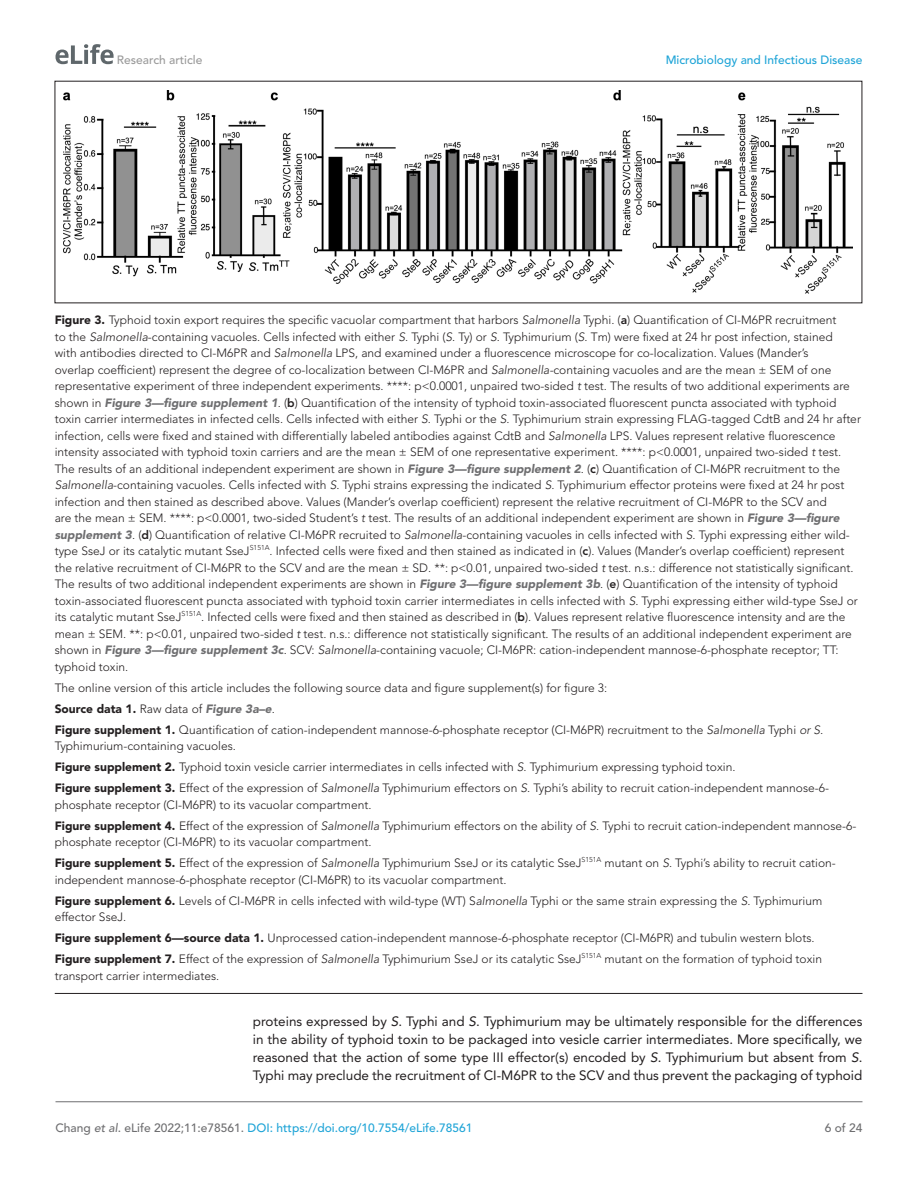
<style>
.page{position:relative;width:918px;height:1188px;background:#fff}
.page>*{position:absolute;margin:0;border:0;box-sizing:border-box;transform-origin:0 0}
.t1{font:13.5px/18px "Avenir LT Std";color:#231f20;text-align:justify}
.t2{font:300 12px/16.5px "Avenir LT Std";color:#231f20}
.t3{font:500 12px "Avenir LT Std";color:#1ea4d7}
.t4{font:500 12px "Avenir LT Std";color:#9a9a9a}
.t5{font:500 12px "Avenir LT Std";color:#6e6e70}
.s1{font-weight:900}
.s2{font-style:italic}
.s3{font-weight:800}
.s4{font-weight:900;font-style:italic;color:#6e6e70}
.s5{color:#6e6e70}
.s6{font-style:italic;color:#6e6e70}
</style>
<div class="page">
<svg style="left:56px;top:44px;width:58px;height:20px"></svg>
<hr style="left:56px;top:1101px;width:806px;height:1px;background:#6e6e70">
<hr style="left:55px;top:993px;width:807px;height:1px;background:#231f20">
<img style="left:64px;top:90px;width:789px;height:204px">
<p class="t4" style="left:117px;top:53px;width:87px">Research article</p>
<p class="t3" style="left:666px;top:53px;width:198px">Microbiology and Infectious Disease</p>
<p class="t2" style="left:55px;top:312px;width:808px"><span class="s1">Figure 3.</span> Typhoid toxin export requires the specific vacuolar compartment that harbors <span class="s2">Salmonella</span> Typhi. (<span class="s3">a</span>) Quantification of CI-M6PR recruitment<br>to the <span class="s2">Salmonella</span>-containing vacuoles. Cells infected with either <span class="s2">S</span>. Typhi (<span class="s2">S</span>. Ty) or <span class="s2">S</span>. Typhimurium (<span class="s2">S</span>. Tm) were fixed at 24 hr post infection, stained<br>with antibodies directed to CI-M6PR and <span class="s2">Salmonella</span> LPS, and examined under a fluorescence microscope for co-localization. Values (Mander’s<br>overlap coefficient) represent the degree of co-localization between CI-M6PR and <span class="s2">Salmonella-</span>containing vacuoles and are the mean ± SEM of one representative experiment of three independent experiments. ****: p&lt;0.0001, unpaired two-sided <span class="s2">t</span> test. The results of two additional experiments are shown in <span class="s4">Figure 3—figure supplement 1</span>. (<span class="s3">b</span>) Quantification of the intensity of typhoid toxin-associated fluorescent puncta associated with typhoid toxin carrier intermediates in infected cells. Cells infected with either <span class="s2">S</span>. Typhi or the <span class="s2">S</span>. Typhimurium strain expressing FLAG-tagged CdtB and 24 hr after infection, cells were fixed and stained with differentially labeled antibodies against CdtB and <span class="s2">Salmonella</span> LPS. Values represent relative fluorescence intensity associated with typhoid toxin carriers and are the mean ± SEM of one representative experiment. ****: p&lt;0.0001, unpaired two-sided <span class="s2">t</span> test.<br>The results of an additional independent experiment are shown in <span class="s4">Figure 3—figure supplement 2</span>. (<span class="s3">c</span>) Quantification of CI-M6PR recruitment to the <span class="s2">Salmonella</span>-containing vacuoles. Cells infected with <span class="s2">S</span>. Typhi strains expressing the indicated <span class="s2">S</span>. Typhimurium effector proteins were fixed at 24 hr post infection and then stained as described above. Values (Mander’s overlap coefficient) represent the relative recruitment of CI-M6PR to the SCV and<br>are the mean ± SEM. ****: p&lt;0.0001, two-sided Student’s <span class="s2">t</span> test. The results of an additional independent experiment are shown in <span class="s4">Figure 3—figure supplement 3</span>. (<span class="s3">d</span>) Quantification of relative CI-M6PR recruited to <span class="s2">Salmonella</span>-containing vacuoles in cells infected with <span class="s2">S</span>. Typhi expressing either wild&shy;type SseJ or its catalytic mutant SseJ<sup>S151A</sup>. Infected cells were fixed and then stained as indicated in (<span class="s3">c</span>). Values (Mander’s overlap coefficient) represent the relative recruitment of CI-M6PR to the SCV and are the mean ± SD. **: p&lt;0.01, unpaired two-sided <span class="s2">t</span> test. n.s.: difference not statistically significant.<br>The results of two additional independent experiments are shown in <span class="s4">Figure 3—figure supplement 3b</span>. (<span class="s3">e</span>) Quantification of the intensity of typhoid toxin-associated fluorescent puncta associated with typhoid toxin carrier intermediates in cells infected with <span class="s2">S</span>. Typhi expressing either wild-type SseJ or its catalytic mutant SseJ<sup>S151A</sup>. Infected cells were fixed and then stained as described in (<span class="s3">b</span>). Values represent relative fluorescence intensity and are the mean ± SEM. **: p&lt;0.01, unpaired two-sided <span class="s2">t</span> test. n.s.: difference not statistically significant. The results of an additional independent experiment are shown in <span class="s4">Figure 3—figure supplement 3c</span>. SCV: <span class="s2">Salmonella</span>-containing vacuole; CI-M6PR: cation-independent mannose-6-phosphate receptor; TT: typhoid toxin.</p>
<p class="t2" style="left:55px;top:677px;width:770px;line-height:21px">The online version of this article includes the following source data and figure supplement(s) for figure 3:<br><span class="s1">Source data 1.</span> Raw data of <span class="s4">Figure 3a–e</span>.<br><span class="s1">Figure supplement 1.</span> Quantification of cation-independent mannose-6-phosphate receptor (CI-M6PR) recruitment to the <span class="s2">Salmonella</span> Typhi <span class="s2">or S.</span></p>
<p class="t2" style="left:55px;top:735px;width:776px;line-height:21px">Typhimurium-containing vacuoles.<br><span class="s1">Figure supplement 2.</span> Typhoid toxin vesicle carrier intermediates in cells infected with <span class="s2">S</span>. Typhimurium expressing typhoid toxin.<br><span class="s1">Figure supplement 3.</span> Effect of the expression of <span class="s2">Salmonella</span> Typhimurium effectors on <span class="s2">S</span>. Typhi’s ability to recruit cation-independent mannose-6-</p>
<p class="t2" style="left:55px;top:794px;width:803px;line-height:21px">phosphate receptor (CI-M6PR) to its vacuolar compartment.<br><span class="s1">Figure supplement 4.</span> Effect of the expression of <span class="s2">Salmonella</span> Typhimurium effectors on the ability of <span class="s2">S</span>. Typhi to recruit cation-independent mannose-6-</p>
<p class="t2" style="left:55px;top:831px;width:783px;line-height:21px">phosphate receptor (CI-M6PR) to its vacuolar compartment.<br><span class="s1">Figure supplement 5.</span> Effect of the expression of <span class="s2">Salmonella</span> Typhimurium SseJ or its catalytic SseJ<sup>S151A</sup> mutant on <span class="s2">S</span>. Typhi’s ability to recruit cation-</p>
<p class="t2" style="left:55px;top:869px;width:769px;line-height:21px">independent mannose-6-phosphate receptor (CI-M6PR) to its vacuolar compartment.<br><span class="s1">Figure supplement 6.</span> Levels of CI-M6PR in cells infected with wild-type (WT) S<span class="s2">almonella</span> Typhi or the same strain expressing the <span class="s2">S</span>. Typhimurium</p>
<p class="t2" style="left:55px;top:906px;width:769px;line-height:21px">effector SseJ.<br><span class="s1">Figure supplement 6—source data 1.</span> Unprocessed cation-independent mannose-6-phosphate receptor (CI-M6PR) and tubulin western blots.<br><span class="s1">Figure supplement 7.</span> Effect of the expression of <span class="s2">Salmonella</span> Typhimurium SseJ or its catalytic SseJ<sup>S151A</sup> mutant on the formation of typhoid toxin</p>
<p class="t2" style="left:55px;top:967px;width:166px">transport carrier intermediates.</p>
<p class="t1" style="left:253px;top:1012px;width:611px">proteins expressed by <span class="s2">S</span>. Typhi and <span class="s2">S</span>. Typhimurium may be ultimately responsible for the differences in the ability of typhoid toxin to be packaged into vesicle carrier intermediates. More specifically, we reasoned that the action of some type III effector(s) encoded by <span class="s2">S</span>. Typhimurium but absent from <span class="s2">S</span>.<br>Typhi may preclude the recruitment of CI-M6PR to the SCV and thus prevent the packaging of typhoid</p>
<p class="t3" style="left:56px;top:1121px;width:419px"><span class="s5">Chang</span> <span class="s6">et al</span><span class="s5">. eLife 2022;11:e78561.</span> DOI: https://doi.org/10.7554/eLife.78561</p>
<p class="t5" style="left:825px;top:1121px;width:39px">6 of 24</p>
</div>
